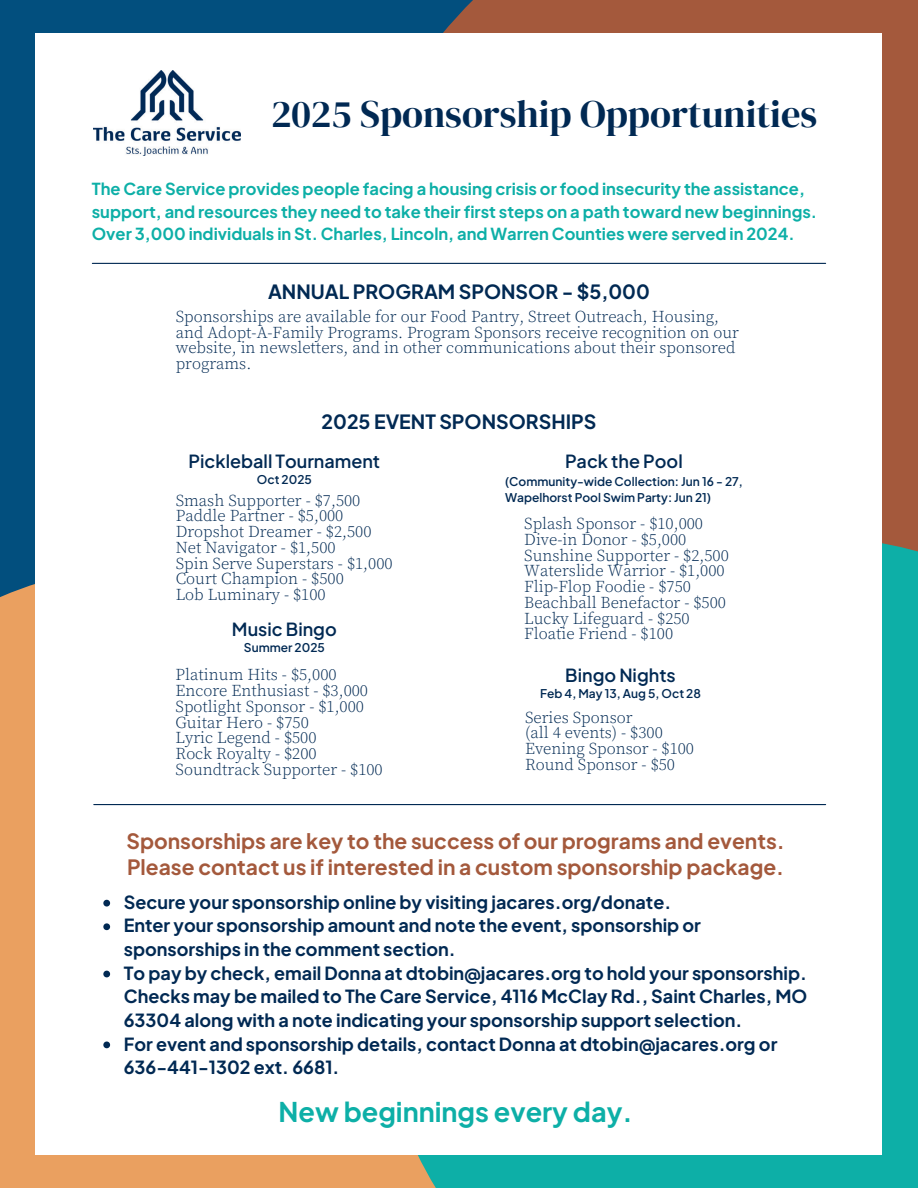
<style>
.page{position:relative;width:918px;height:1188px;background:#fff}
.page>*{position:absolute;margin:0;border:0;box-sizing:border-box;transform-origin:0 0}
.t1{font:38.4px "DM Serif Display";color:#012953}
.t2{font:700 27px "Plus Jakarta Sans";color:#0dafa7}
.t3{font:700 21px/25.8px "Plus Jakarta Sans";color:#a4593c}
.t4{font:700 19.5px "Plus Jakarta Sans";color:#012953}
.t5{font:700 18px/23.7px "Plus Jakarta Sans";color:#012953}
.t6{font:600 18px "Plus Jakarta Sans";color:#012953}
.t7{font:300 16.5px/15.8px "Source Serif Pro";color:#012953}
.t8{font:700 16.5px/22.5px "Plus Jakarta Sans";color:#0dafa7}
.t9{font:600 12px/16px "Plus Jakarta Sans";color:#012953}
</style>
<div class="page">
<div style="left:0;top:0;width:621px;height:682px;background:#024f7e"></div>
<div style="left:319px;top:0;width:599px;height:906px;background:#a4593c"></div>
<div style="left:0;top:564px;width:575px;height:624px;background:#eaa060"></div>
<div style="left:374px;top:536px;width:544px;height:652px;background:#0dafa7"></div>
<div style="left:36px;top:33px;width:846px;height:1121px;background:#fff"></div>
<img style="left:93px;top:71px;width:148px;height:84px">
<hr style="left:92px;top:263px;width:734px;height:1px;background:#012953">
<svg style="left:103px;top:900px;width:7px;height:7px"></svg>
<svg style="left:103px;top:923px;width:7px;height:7px"></svg>
<svg style="left:103px;top:971px;width:7px;height:6px"></svg>
<svg style="left:103px;top:1042px;width:7px;height:6px"></svg>
<hr style="left:94px;top:804px;width:732px;height:1px;background:#012953">
<h1 class="t1" style="left:271px;top:92px;width:547px">2025 Sponsorship Opportunities</h1>
<p class="t8" style="left:92px;top:176px;width:727px">The Care Service provides people facing a housing crisis or food insecurity the assistance, support, and resources they need to take their first steps on a path toward new beginnings.<br>Over 3,000 individuals in St. Charles, Lincoln, and Warren Counties were served in 2024.</p>
<p class="t4" style="left:268px;top:275px;width:383px">ANNUAL PROGRAM SPONSOR - $5,000</p>
<p class="t7" style="left:176px;top:309px;width:565px">Sponsorships are available for our Food Pantry, Street Outreach, Housing, and Adopt-A-Family Programs. Program Sponsors receive recognition on our website, in newsletters, and in other communications about their sponsored programs.</p>
<p class="t4" style="left:322px;top:405px;width:276px">2025 EVENT SPONSORSHIPS</p>
<p class="t6" style="left:189px;top:446px;width:193px">Pickleball Tournament</p>
<p class="t9" style="left:257px;top:470px;width:57px">Oct 2025</p>
<p class="t7" style="left:176px;top:492px;width:218px">Smash Supporter - $7,500<br>Paddle Partner - $5,000<br>Dropshot Dreamer - $2,500<br>Net Navigator - $1,500<br>Spin Serve Superstars - $1,000<br>Court Champion - $500<br>Lob Luminary - $100</p>
<p class="t6" style="left:232px;top:614px;width:106px">Music Bingo</p>
<p class="t9" style="left:244px;top:638px;width:82px">Summer 2025</p>
<p class="t7" style="left:176px;top:667px;width:209px">Platinum Hits - $5,000<br>Encore Enthusiast - $3,000<br>Spotlight Sponsor - $1,000<br>Guitar Hero - $750<br>Lyric Legend - $500<br>Rock Royalty - $200<br>Soundtrack Supporter - $100</p>
<p class="t6" style="left:565px;top:446px;width:119px">Pack the Pool</p>
<p class="t9" style="left:505px;top:473px;width:239px">(Community-wide Collection: Jun 16 - 27,<br>Wapelhorst Pool Swim Party: Jun 21)</p>
<p class="t7" style="left:524px;top:516px;width:206px">Splash Sponsor - $10,000<br>Dive-in Donor - $5,000<br>Sunshine Supporter - $2,500<br>Waterslide Warrior - $1,000<br>Flip-Flop Foodie - $750<br>Beachball Benefactor - $500<br>Lucky Lifeguard - $250<br>Floatie Friend - $100</p>
<p class="t6" style="left:565px;top:660px;width:112px">Bingo Nights</p>
<p class="t9" style="left:540px;top:684px;width:162px">Feb 4, May 13, Aug 5, Oct 28</p>
<p class="t7" style="left:525px;top:709px;width:170px">Series Sponsor<br>(all 4 events) - $300<br>Evening Sponsor - $100<br>Round Sponsor - $50</p>
<p class="t3" style="left:126px;top:826px;width:660px">Sponsorships are key to the success of our programs and events.<br>Please contact us if interested in a custom sponsorship package.</p>
<p class="t5" style="left:124px;top:888px;width:685px">Secure your sponsorship online by visiting jacares.org/donate.<br>Enter your sponsorship amount and note the event, sponsorship or sponsorships in the comment section.<br>To pay by check, email Donna at dtobin@jacares.org to hold your sponsorship.<br>Checks may be mailed to The Care Service, 4116 McClay Rd., Saint Charles, MO 63304 along with a note indicating your sponsorship support selection.<br>For event and sponsorship details, contact Donna at dtobin@jacares.org or 636-441-1302 ext. 6681.</p>
<h2 class="t2" style="left:278px;top:1090px;width:356px">New beginnings every day.</h2>
</div>
